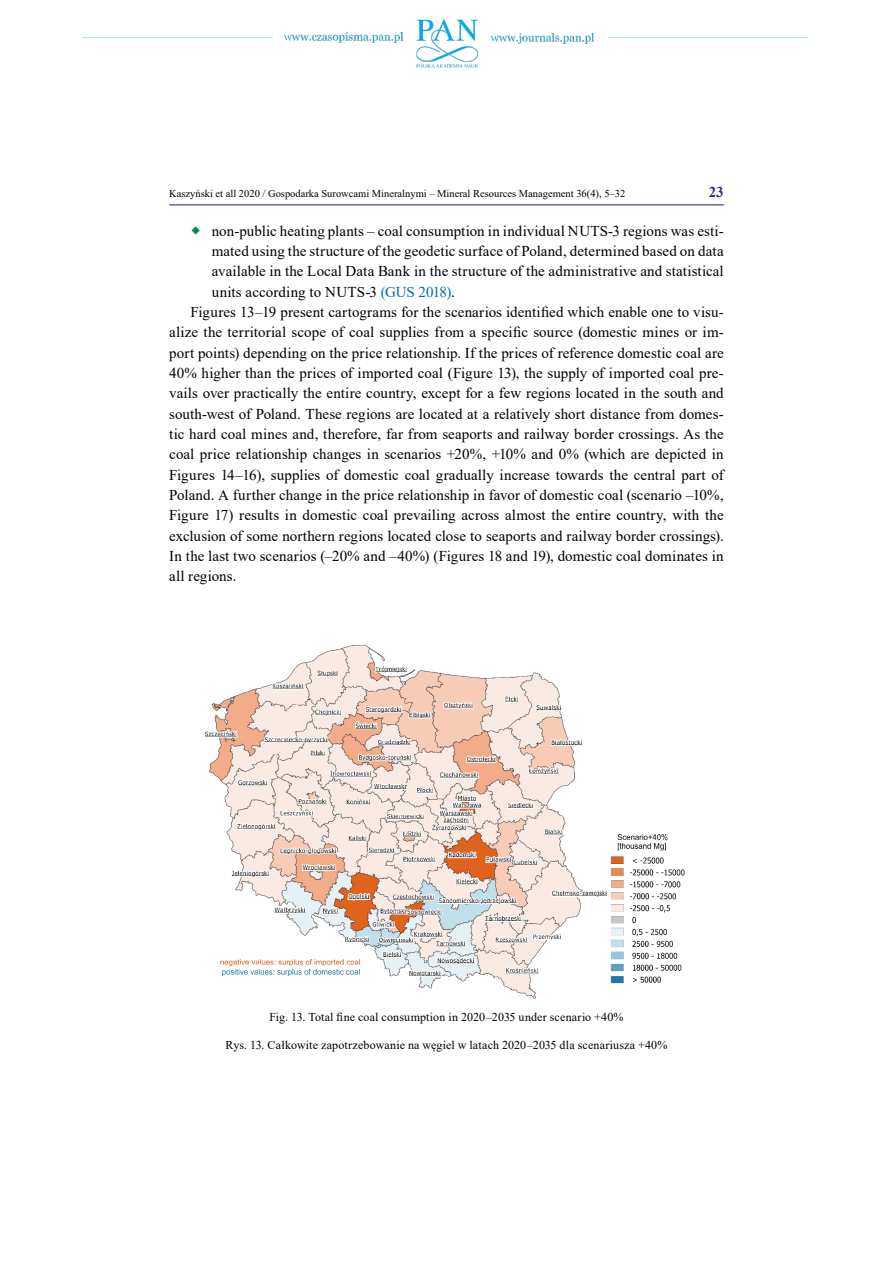
<style>
.page{position:relative;width:893px;height:1263px;background:#fff}
.page>*{position:absolute;margin:0;border:0;box-sizing:border-box;transform-origin:0 0}
.t1{font:15px "Times New Roman";letter-spacing:.005em;color:#000}
.t2{font:700 15px "Times New Roman";color:#363183}
.t3{font:12px "Times New Roman";letter-spacing:.01em;color:#000}
.t4{font:10.5px "Times New Roman";color:#000}
.s1{color:#006bac}
</style>
<div class="page">
<img style="left:82px;top:19px;width:727px;height:49px">
<hr style="left:169px;top:204px;width:555px;height:1px;background:#363183">
<img style="left:205px;top:644px;width:480px;height:355px">
<p class="t4" style="left:169px;top:186px;width:458px">Kaszyński et all 2020 / Gospodarka Surowcami Mineralnymi – Mineral Resources Management 36(4), 5–32</p>
<p class="t2" style="left:709px;top:181px;width:16px">23</p>
<p class="t1" style="left:212px;top:220px;width:513px">non-public heating plants – coal consumption in individual NUTS-3 regions was esti-</p>
<p class="t1" style="left:212px;top:240px;width:513px">mated using the structure of the geodetic surface of Poland, determined based on data</p>
<p class="t1" style="left:212px;top:261px;width:513px">available in the Local Data Bank in the structure of the administrative and statistical</p>
<p class="t1" style="left:212px;top:281px;width:245px">units according to NUTS-3 <span class="s1">(GUS 2018)</span>.</p>
<p class="t1" style="left:191px;top:301px;width:535px">Figures 13–19 present cartograms for the scenarios identified which enable one to visu-</p>
<p class="t1" style="left:169px;top:322px;width:556px">alize the territorial scope of coal supplies from a specific source (domestic mines or im-</p>
<p class="t1" style="left:169px;top:342px;width:556px">port points) depending on the price relationship. If the prices of reference domestic coal are</p>
<p class="t1" style="left:169px;top:362px;width:556px">40% higher than the prices of imported coal (Figure 13), the supply of imported coal pre-</p>
<p class="t1" style="left:169px;top:383px;width:556px">vails over practically the entire country, except for a few regions located in the south and</p>
<p class="t1" style="left:169px;top:403px;width:556px">south-west of Poland. These regions are located at a relatively short distance from domes-</p>
<p class="t1" style="left:169px;top:423px;width:556px">tic hard coal mines and, therefore, far from seaports and railway border crossings. As the</p>
<p class="t1" style="left:169px;top:444px;width:556px">coal price relationship changes in scenarios +20%, +10% and 0% (which are depicted in</p>
<p class="t1" style="left:169px;top:464px;width:556px">Figures 14–16), supplies of domestic coal gradually increase towards the central part of</p>
<p class="t1" style="left:169px;top:484px;width:556px">Poland. A further change in the price relationship in favor of domestic coal (scenario –10%,</p>
<p class="t1" style="left:169px;top:505px;width:556px">Figure 17) results in domestic coal prevailing across almost the entire country, with the</p>
<p class="t1" style="left:169px;top:525px;width:556px">exclusion of some northern regions located close to seaports and railway border crossings).</p>
<p class="t1" style="left:169px;top:545px;width:556px">In the last two scenarios (–20% and –40%) (Figures 18 and 19), domestic coal dominates in</p>
<p class="t1" style="left:169px;top:566px;width:69px">all regions.</p>
<p class="t3" style="left:269px;top:1009px;width:356px">Fig. 13. Total fine coal consumption in 2020–2035 under scenario +40%</p>
<p class="t3" style="left:226px;top:1037px;width:443px">Rys. 13. Całkowite zapotrzebowanie na węgiel w latach 2020–2035 dla scenariusza +40%</p>
</div>
